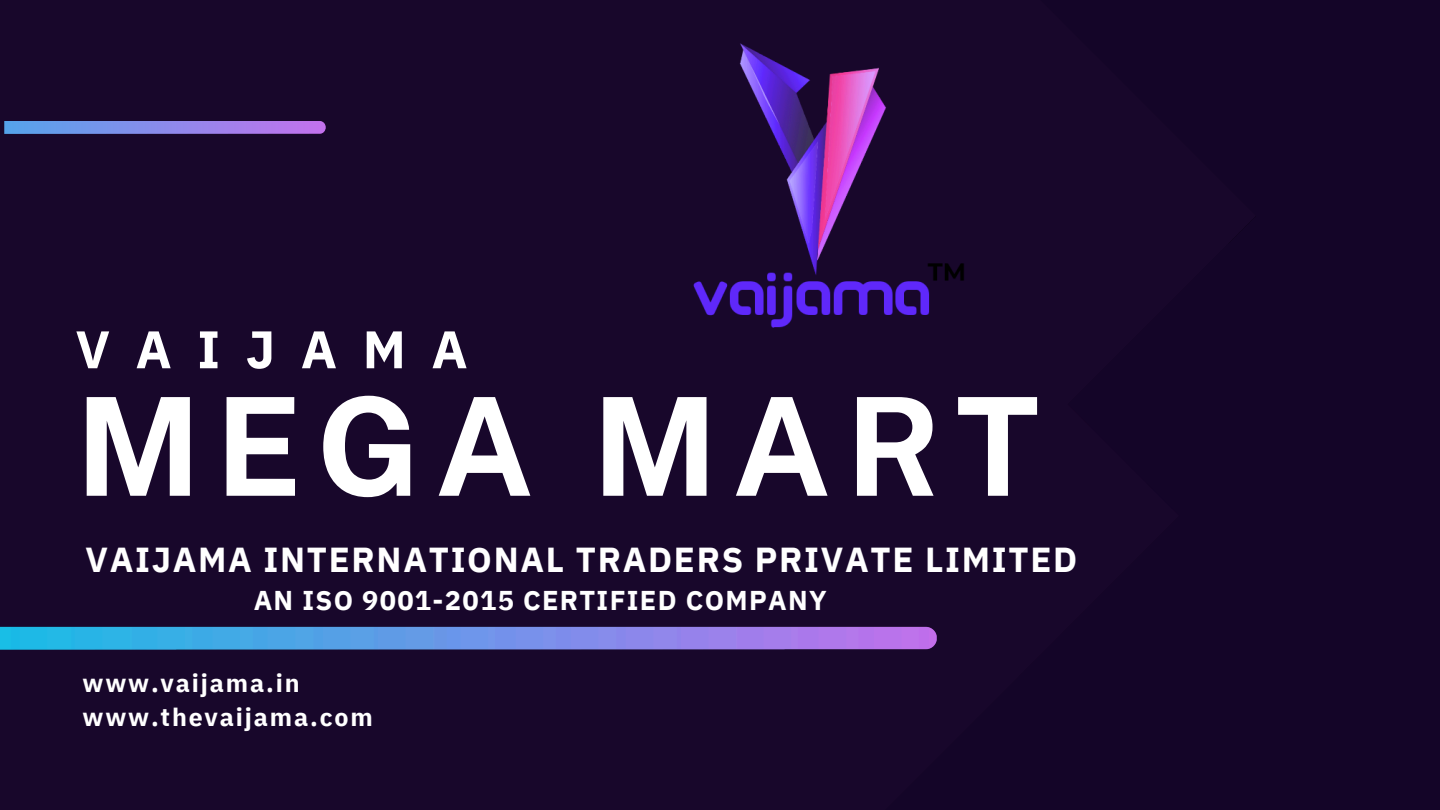
<style>
.page{position:relative;width:1440px;height:810px;background:#18072b}
.page>*{position:absolute;margin:0;border:0;box-sizing:border-box;transform-origin:0 0}
.t1{font:700 136.5px "Public Sans";letter-spacing:.105em;color:#fff}
.t2{font:700 52.8px "IBM Plex Sans";letter-spacing:.485em;color:#fff}
.t3{font:700 34.6px "IBM Plex Sans";letter-spacing:.05em;color:#fff}
.t4{font:700 27.2px "IBM Plex Sans";letter-spacing:.05em;color:#fff}
.t5{font:700 25px "IBM Plex Sans";letter-spacing:.075em;color:#fff}
</style>
<div class="page">
<img style="left:659px;top:18px;width:334px;height:328px">
<p class="t2" style="left:76px;top:314px;width:394px">VAIJAMA</p>
<p class="t1" style="left:76px;top:366px;width:965px">MEGA MART</p>
<p class="t3" style="left:85px;top:537px;width:993px">VAIJAMA INTERNATIONAL TRADERS PRIVATE LIMITED</p>
<p class="t4" style="left:254px;top:582px;width:574px">AN ISO 9001-2015 CERTIFIED COMPANY</p>
<p class="t5" style="left:82px;top:666px;width:219px">www.vaijama.in</p>
<h1 class="t5" style="left:82px;top:701px;width:292px">www.thevaijama.com</h1>
</div>
